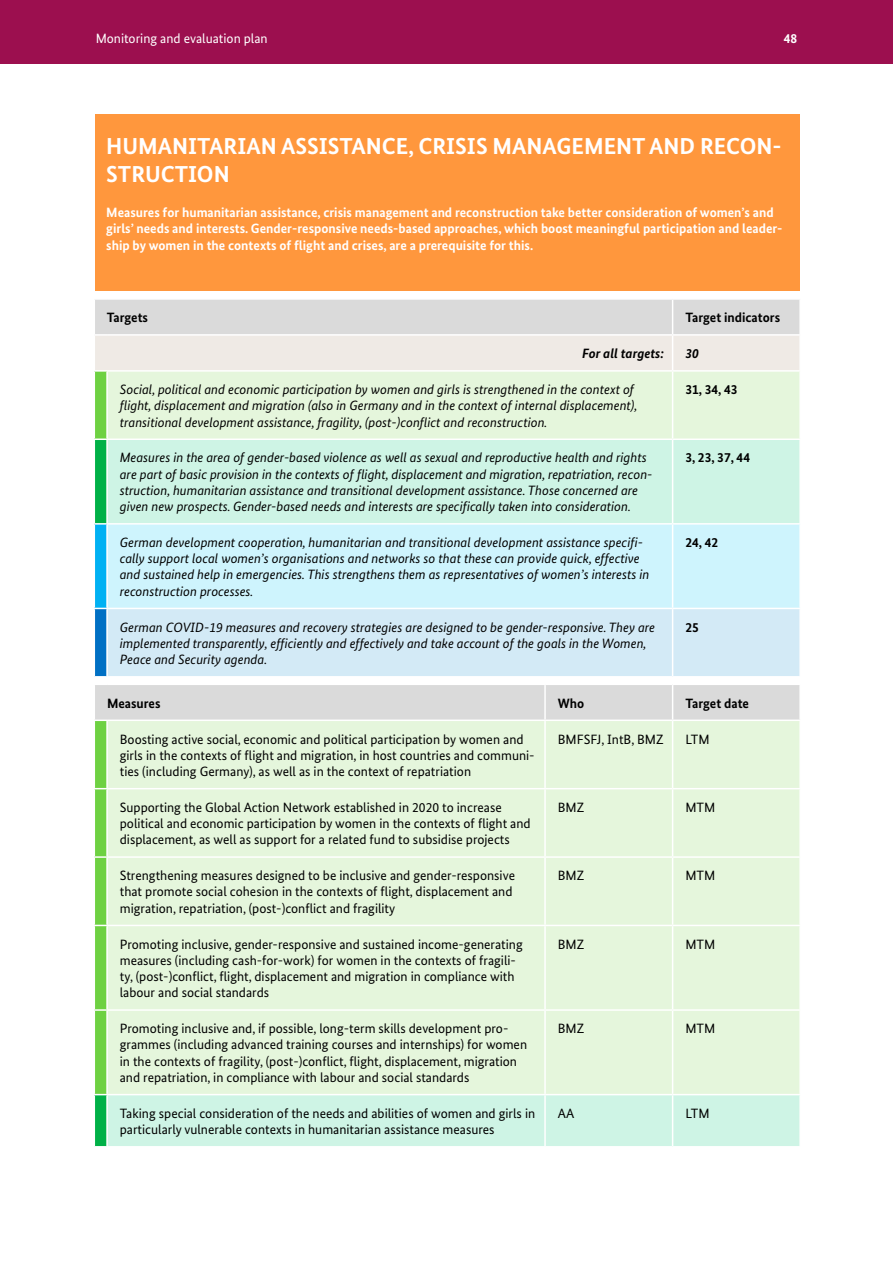
<style>
.page{position:relative;width:893px;height:1263px;background:#fff}
.page>*{position:absolute;margin:0;border:0;box-sizing:border-box;transform-origin:0 0}
.Tabelle_farbig_Überschrift{font:700 23.1px/27.8px "Bundes Sans";color:#fff}
.Tabelle_Text{font:13.5px/16.2px "Bundes Sans";color:#000}
.Tabelle_Text-2{font:italic 13.5px/16.2px "Bundes Sans";color:#000}
.Tabelle_farbig_Erklärung{font:700 13.5px/16.2px "Bundes Sans";color:#fff}
.Tabelle_Text-3{font:700 13.5px "Bundes Sans";color:#000}
.t1{font:13.5px "Bundes Sans";color:#fff}
.Tabelle_Text-4{font:italic 700 13.5px "Bundes Sans";color:#000}
</style>
<div class="page">
<div style="left:0;top:0;width:893px;height:64px;background:#9c0f4f"></div>
<div style="left:95px;top:115px;width:704px;height:62px;background:#ff973d"></div>
<div style="left:95px;top:177px;width:704px;height:114px;background:#ff973d"></div>
<div style="left:94px;top:371px;width:13px;height:68px;background:#6ed142"></div>
<div style="left:108px;top:372px;width:691px;height:66px;background:#e5f6dc"></div>
<div style="left:94px;top:439px;width:13px;height:85px;background:#00b147"></div>
<div style="left:108px;top:440px;width:691px;height:83px;background:#cef4e5"></div>
<div style="left:94px;top:524px;width:13px;height:84px;background:#00b1f3"></div>
<div style="left:108px;top:525px;width:691px;height:83px;background:#cef4fd"></div>
<div style="left:94px;top:608px;width:13px;height:69px;background:#0070c4"></div>
<div style="left:108px;top:609px;width:691px;height:67px;background:#d3eaf6"></div>
<svg style="left:94px;top:299px;width:706px;height:73px;background:#e5e3e0"></svg>
<hr style="left:94px;top:372px;width:1px;height:66px;background:#fff">
<hr style="left:107px;top:370px;width:566px;height:2px;background:#fff">
<hr style="left:106px;top:372px;width:2px;height:66px;background:#fff">
<hr style="left:673px;top:370px;width:128px;height:2px;background:#fff">
<hr style="left:672px;top:372px;width:1px;height:66px;background:#fff">
<svg style="left:94px;top:438px;width:13px;height:2px"></svg>
<hr style="left:94px;top:440px;width:1px;height:83px;background:#fff">
<hr style="left:106px;top:440px;width:2px;height:83px;background:#fff">
<hr style="left:672px;top:440px;width:1px;height:83px;background:#fff">
<svg style="left:94px;top:523px;width:13px;height:2px"></svg>
<hr style="left:94px;top:525px;width:1px;height:83px;background:#fff">
<hr style="left:106px;top:525px;width:2px;height:83px;background:#fff">
<hr style="left:672px;top:525px;width:1px;height:83px;background:#fff">
<svg style="left:94px;top:608px;width:13px;height:1px"></svg>
<hr style="left:94px;top:609px;width:1px;height:67px;background:#fff">
<hr style="left:106px;top:609px;width:2px;height:67px;background:#fff">
<hr style="left:672px;top:609px;width:1px;height:67px;background:#fff">
<svg style="left:94px;top:676px;width:13px;height:1px"></svg>
<svg style="left:94px;top:685px;width:706px;height:462px;background:#e0f3db"></svg>
<hr style="left:107px;top:1146px;width:438px;height:1px;background:#fff">
<hr style="left:545px;top:1146px;width:128px;height:1px;background:#fff">
<hr style="left:673px;top:1146px;width:128px;height:1px;background:#fff">
<p class="t1" style="left:96px;top:30px;width:174px">Monitoring and evaluation plan</p>
<p class="Tabelle_farbig_Erklärung" style="left:784px;top:30px;width:15px">48</p>
<h1 class="Tabelle_farbig_Überschrift" style="left:106px;top:132px;width:677px">HUMANITARIAN ASSISTANCE, CRISIS MANAGEMENT AND RECON-<br>STRUCTION</h1>
<p class="Tabelle_farbig_Erklärung" style="left:106px;top:204px;width:678px">Measures for humanitarian assistance, crisis management and reconstruction take better consideration of women’s and girls’ needs and interests. Gender-responsive needs-based approaches, which boost meaningful participation and leader&shy;ship by women in the contexts of flight and crises, are a prerequisite for this.</p>
<p class="Tabelle_Text-3" style="left:107px;top:309px;width:43px">Targets</p>
<p class="Tabelle_Text-3" style="left:685px;top:309px;width:96px">Target indicators</p>
<p class="Tabelle_Text-4" style="left:582px;top:345px;width:84px">For all targets:</p>
<p class="Tabelle_Text-4" style="left:685px;top:345px;width:15px">30</p>
<p class="Tabelle_Text-2" style="left:120px;top:381px;width:519px">Social, political and economic participation by women and girls is strengthened in the context of flight, displacement and migration (also in Germany and in the context of internal displacement), transitional development assistance, fragility, (post-)conflict and reconstruction.</p>
<p class="Tabelle_Text-3" style="left:685px;top:381px;width:54px">31, 34, 43</p>
<p class="Tabelle_Text-2" style="left:120px;top:450px;width:534px">Measures in the area of gender-based violence as well as sexual and reproductive health and rights are part of basic provision in the contexts of flight, displacement and migration, repatriation, recon&shy;struction, humanitarian assistance and transitional development assistance. Those concerned are given new prospects. Gender-based needs and interests are specifically taken into consideration.</p>
<p class="Tabelle_Text-3" style="left:685px;top:450px;width:66px">3, 23, 37, 44</p>
<p class="Tabelle_Text-2" style="left:120px;top:534px;width:531px">German development cooperation, humanitarian and transitional development assistance specifi&shy;cally support local women’s organisations and networks so that these can provide quick, effective and sustained help in emergencies. This strengthens them as representatives of women’s interests in reconstruction processes.</p>
<p class="Tabelle_Text-3" style="left:685px;top:534px;width:34px">24, 42</p>
<p class="Tabelle_Text-2" style="left:120px;top:619px;width:537px">German COVID-19 measures and recovery strategies are designed to be gender-responsive. They are implemented transparently, efficiently and effectively and take account of the goals in the Women,<br>Peace and Security agenda.</p>
<p class="Tabelle_Text-3" style="left:685px;top:619px;width:15px">25</p>
<p class="Tabelle_Text-3" style="left:107px;top:695px;width:55px">Measures</p>
<p class="Tabelle_Text-3" style="left:558px;top:695px;width:28px">Who</p>
<p class="Tabelle_Text-3" style="left:685px;top:695px;width:65px">Target date</p>
<p class="Tabelle_Text" style="left:120px;top:731px;width:416px">Boosting active social, economic and political participation by women and girls in the contexts of flight and migration, in host countries and communi&shy;ties (including Germany), as well as in the context of repatriation</p>
<p class="Tabelle_Text" style="left:558px;top:731px;width:107px">BMFSFJ, IntB, BMZ</p>
<p class="Tabelle_Text" style="left:685px;top:731px;width:26px">LTM</p>
<p class="Tabelle_Text" style="left:120px;top:799px;width:412px">Supporting the Global Action Network established in 2020 to increase political and economic participation by women in the contexts of flight and displacement, as well as support for a related fund to subsidise projects</p>
<p class="Tabelle_Text" style="left:558px;top:799px;width:28px">BMZ</p>
<p class="Tabelle_Text" style="left:685px;top:799px;width:32px">MTM</p>
<p class="Tabelle_Text" style="left:120px;top:867px;width:397px">Strengthening measures designed to be inclusive and gender-responsive that promote social cohesion in the contexts of flight, displacement and migration, repatriation, (post-)conflict and fragility</p>
<p class="Tabelle_Text" style="left:558px;top:867px;width:28px">BMZ</p>
<p class="Tabelle_Text" style="left:685px;top:867px;width:32px">MTM</p>
<p class="Tabelle_Text" style="left:120px;top:936px;width:404px">Promoting inclusive, gender-responsive and sustained income-generating measures (including cash-for-work) for women in the contexts of fragili&shy;ty, (post-)conflict, flight, displacement and migration in compliance with labour and social standards</p>
<p class="Tabelle_Text" style="left:558px;top:936px;width:28px">BMZ</p>
<p class="Tabelle_Text" style="left:685px;top:936px;width:32px">MTM</p>
<p class="Tabelle_Text" style="left:120px;top:1020px;width:409px">Promoting inclusive and, if possible, long-term skills development pro&shy;grammes (including advanced training courses and internships) for women in the contexts of fragility, (post-)conflict, flight, displacement, migration and repatriation, in compliance with labour and social standards</p>
<p class="Tabelle_Text" style="left:558px;top:1020px;width:28px">BMZ</p>
<p class="Tabelle_Text" style="left:685px;top:1020px;width:32px">MTM</p>
<p class="Tabelle_Text" style="left:120px;top:1105px;width:417px">Taking special consideration of the needs and abilities of women and girls in particularly vulnerable contexts in humanitarian assistance measures</p>
<p class="Tabelle_Text" style="left:558px;top:1105px;width:18px">AA</p>
<p class="Tabelle_Text" style="left:685px;top:1105px;width:26px">LTM</p>
</div>
